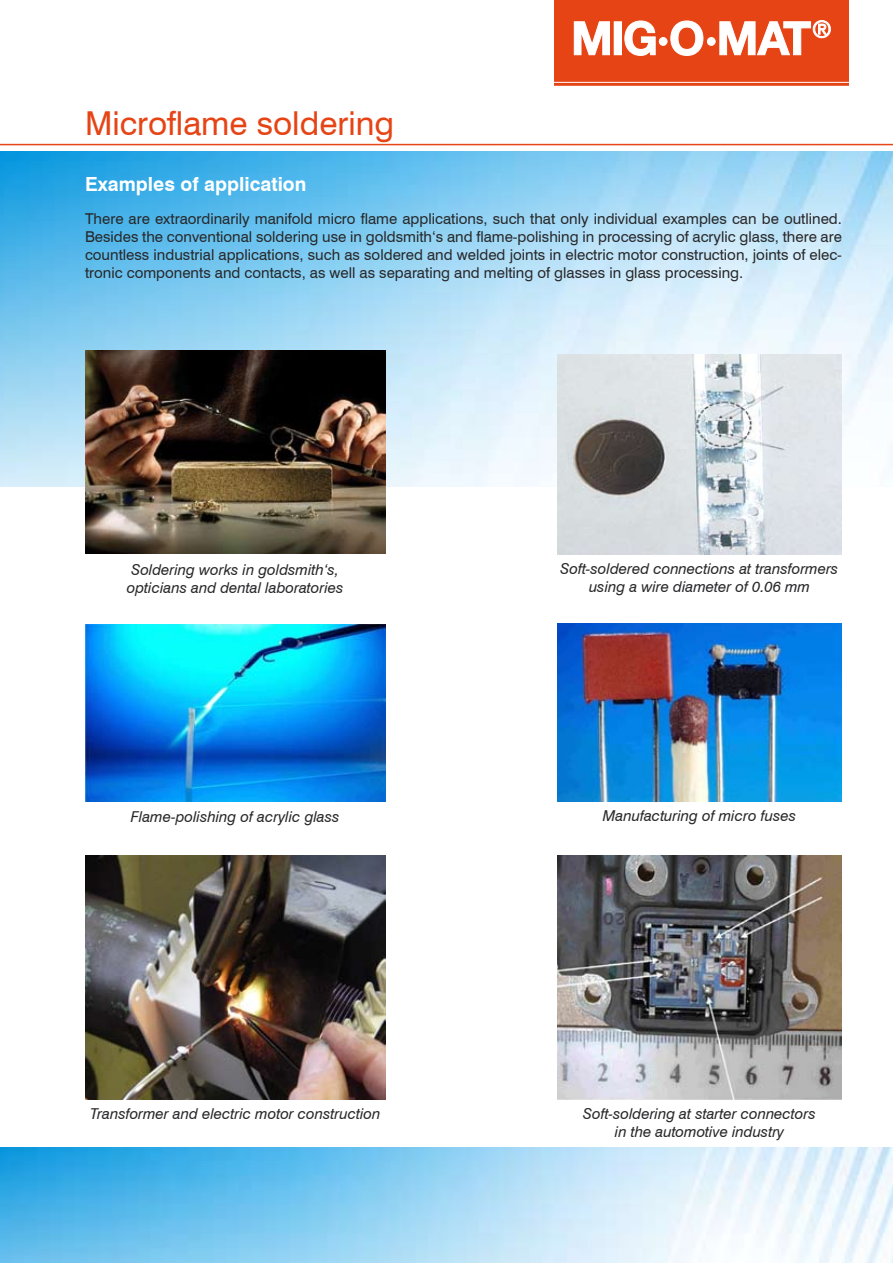
<style>
.page{position:relative;width:893px;height:1263px;background:#fff}
.page>*{position:absolute;margin:0;border:0;box-sizing:border-box;transform-origin:0 0}
.t1{font:33px "Swiss 721 BT";color:#e64415}
.t2{font:700 19.5px "Swiss 721 BT";color:#fff}
.t3{font:15px/18px "Swiss 721 BT";color:#28282a;text-align:justify}
.t4{font:italic 15px/18px "Swiss 721 BT";color:#28282a;text-align:center}
</style>
<div class="page">
<img style="left:0;top:1147px;width:893px;height:116px">
<img style="left:0;top:152px;width:893px;height:334px">
<hr style="left:0;top:144px;width:893px;height:1px;background:#e64619">
<svg style="left:555px;top:0;width:294px;height:86px"></svg>
<img style="left:85px;top:855px;width:300px;height:244px">
<img style="left:85px;top:351px;width:300px;height:202px">
<img style="left:557px;top:624px;width:285px;height:177px">
<img style="left:85px;top:624px;width:300px;height:177px">
<img style="left:557px;top:855px;width:285px;height:244px">
<img style="left:557px;top:354px;width:285px;height:200px">
<h1 class="t1" style="left:85px;top:103px;width:311px">Microflame soldering</h1>
<h2 class="t2" style="left:85px;top:173px;width:223px">Examples of application</h2>
<p class="t3" style="left:85px;top:210px;width:758px">There are extraordinarily manifold micro flame applications, such that only individual examples can be outlined.<br>Besides the conventional soldering use in goldsmith‘s and flame-polishing in processing of acrylic glass, there are countless industrial applications, such as soldered and welded joints in electric motor construction, joints of elec&shy;tronic components and contacts, as well as separating and melting of glasses in glass processing.</p>
<p class="t4" style="left:127px;top:560px;width:218px">Soldering works in goldsmith‘s, opticians and dental laboratories</p>
<p class="t4" style="left:561px;top:560px;width:279px">Soft-soldered connections at transformers using a wire diameter of 0.06 mm</p>
<p class="t4" style="left:131px;top:807px;width:210px">Flame-polishing of acrylic glass</p>
<p class="t4" style="left:603px;top:806px;width:195px">Manufacturing of micro fuses</p>
<p class="t4" style="left:90px;top:1105px;width:292px">Transformer and electric motor construction</p>
<p class="t4" style="left:583px;top:1104px;width:234px">Soft-soldering at starter connectors in the automotive industry</p>
</div>
